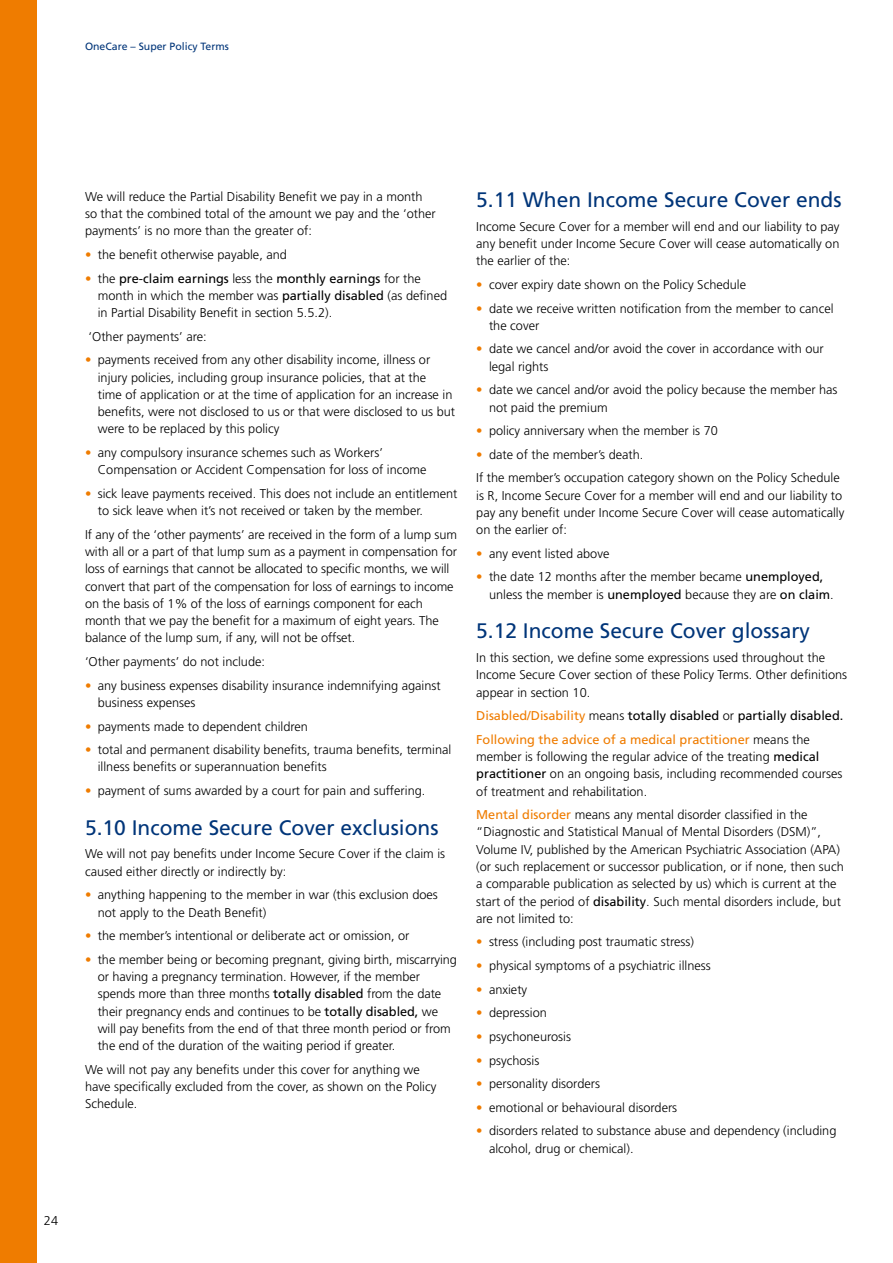
<style>
.page{position:relative;width:893px;height:1263px;background:#fff}
.page>*{position:absolute;margin:0;border:0;box-sizing:border-box;transform-origin:0 0}
.t1{font:21px "Frutiger";color:#003579}
.t2{font:300 12.75px/17.2px "Frutiger";color:#000}
.t3{font:12.75px/23.7px "Frutiger";color:#ef7c00}
.t4{font:10.5px "Frutiger";color:#003579}
.s1{color:#ef7c00}
.s2{font-weight:400}
.s3{font-weight:300;color:#000}
.s4{color:#000}
.s5{font-weight:400;color:#ef7c00}
</style>
<div class="page">
<div style="left:0;top:0;width:37px;height:1263px;background:#ef7c00"></div>
<p class="t4" style="left:85px;top:41px;width:145px">OneCare – Super Policy Terms</p>
<p class="t2" style="left:44px;top:1212px;width:16px">24</p>
<p class="t2" style="left:85px;top:188px;width:352px">We will reduce the Partial Disability Benefit we pay in a month so that the combined total of the amount we pay and the ‘other payments’ is no more than the greater of:</p>
<p class="t2" style="left:85px;top:246px;width:203px"><span class="s1">•</span> the benefit otherwise payable, and</p>
<p class="t2" style="left:98px;top:270px;width:351px;text-indent:-13px"><span class="s1">•</span> the <span class="s2">pre-claim earnings</span> less the <span class="s2">monthly earnings</span> for the month in which the member was <span class="s2">partially disabled</span> (as defined in Partial Disability Benefit in section 5.5.2).</p>
<p class="t2" style="left:89px;top:328px;width:120px">‘Other payments’ are:</p>
<p class="t2" style="left:98px;top:352px;width:359px;text-indent:-13px"><span class="s1">•</span> payments received from any other disability income, illness or injury policies, including group insurance policies, that at the<br>time of application or at the time of application for an increase in benefits, were not disclosed to us or that were disclosed to us but were to be replaced by this policy</p>
<p class="t2" style="left:98px;top:444px;width:330px;text-indent:-13px"><span class="s1">•</span> any compulsory insurance schemes such as Workers’<br>Compensation or Accident Compensation for loss of income</p>
<p class="t2" style="left:98px;top:485px;width:361px;text-indent:-13px"><span class="s1">•</span> sick leave payments received. This does not include an entitlement to sick leave when it’s not received or taken by the member.</p>
<p class="t2" style="left:85px;top:526px;width:374px">If any of the ‘other payments’ are received in the form of a lump sum with all or a part of that lump sum as a payment in compensation for loss of earnings that cannot be allocated to specific months, we will convert that part of the compensation for loss of earnings to income on the basis of 1% of the loss of earnings component for each month that we pay the benefit for a maximum of eight years. The balance of the lump sum, if any, will not be offset.</p>
<p class="t2" style="left:85px;top:653px;width:181px">‘Other payments’ do not include:</p>
<p class="t2" style="left:98px;top:677px;width:344px;text-indent:-13px"><span class="s1">•</span> any business expenses disability insurance indemnifying against business expenses</p>
<p class="t2" style="left:85px;top:718px;width:224px"><span class="s1">•</span> payments made to dependent children</p>
<p class="t2" style="left:98px;top:741px;width:355px;text-indent:-13px"><span class="s1">•</span> total and permanent disability benefits, trauma benefits, terminal illness benefits or superannuation benefits</p>
<p class="t2" style="left:85px;top:782px;width:342px"><span class="s1">•</span> payment of sums awarded by a court for pain and suffering.</p>
<h1 class="t1" style="left:85px;top:815px;width:355px">5.10 Income Secure Cover exclusions</h1>
<p class="t2" style="left:85px;top:845px;width:362px">We will not pay benefits under Income Secure Cover if the claim is caused either directly or indirectly by:</p>
<p class="t2" style="left:98px;top:886px;width:342px;text-indent:-13px"><span class="s1">•</span> anything happening to the member in war (this exclusion does not apply to the Death Benefit)</p>
<p class="t2" style="left:85px;top:927px;width:326px"><span class="s1">•</span> the member’s intentional or deliberate act or omission, or</p>
<p class="t2" style="left:98px;top:951px;width:361px;text-indent:-13px"><span class="s1">•</span> the member being or becoming pregnant, giving birth, miscarrying or having a pregnancy termination. However, if the member spends more than three months <span class="s2">totally disabled</span> from the date their pregnancy ends and continues to be <span class="s2">totally disabled,</span> we will pay benefits from the end of that three month period or from the end of the duration of the waiting period if greater.</p>
<p class="t2" style="left:85px;top:1061px;width:353px">We will not pay any benefits under this cover for anything we have specifically excluded from the cover, as shown on the Policy<br>Schedule.</p>
<h1 class="t1" style="left:476px;top:187px;width:367px">5.11 When Income Secure Cover ends</h1>
<p class="t2" style="left:476px;top:218px;width:365px;text-align:justify">Income Secure Cover for a member will end and our liability to pay any benefit under Income Secure Cover will cease automatically on the earlier of the:</p>
<p class="t2" style="left:476px;top:276px;width:271px"><span class="s1">•</span> cover expiry date shown on the Policy Schedule</p>
<p class="t2" style="left:489px;top:300px;width:346px;text-indent:-13px"><span class="s1">•</span> date we receive written notification from the member to cancel the cover</p>
<p class="t2" style="left:489px;top:341px;width:336px;text-indent:-13px"><span class="s1">•</span> date we cancel and/or avoid the cover in accordance with our legal rights</p>
<p class="t2" style="left:489px;top:381px;width:350px;text-indent:-13px"><span class="s1">•</span> date we cancel and/or avoid the policy because the member has not paid the premium</p>
<p class="t2" style="left:476px;top:422px;width:243px"><span class="s1">•</span> policy anniversary when the member is 70</p>
<p class="t2" style="left:476px;top:443px;width:365px;line-height:23.7px"><span class="s1">•</span> date of the member’s death.<br>If the member’s occupation category shown on the Policy Schedule</p>
<p class="t2" style="left:476px;top:487px;width:370px">is R, Income Secure Cover for a member will end and our liability to pay any benefit under Income Secure Cover will cease automatically on the earlier of:</p>
<p class="t2" style="left:476px;top:545px;width:135px"><span class="s1">•</span> any event listed above</p>
<p class="t2" style="left:489px;top:569px;width:346px;text-indent:-13px"><span class="s1">•</span> the date 12 months after the member became <span class="s2">unemployed, </span>unless the member is <span class="s2">unemployed</span> because they are <span class="s2">on claim</span>.</p>
<h1 class="t1" style="left:476px;top:619px;width:335px">5.12 Income Secure Cover glossary</h1>
<p class="t2" style="left:476px;top:649px;width:372px">In this section, we define some expressions used throughout the<br>Income Secure Cover section of these Policy Terms. Other definitions appear in section 10.</p>
<p class="t3" style="left:476px;top:704px;width:369px">Disabled/Disability <span class="s3">means</span> <span class="s4">totally disabled</span> <span class="s3">or</span> <span class="s4">partially disabled.<br></span>Following the advice of a medical practitioner <span class="s3">means the</span></p>
<p class="t2" style="left:476px;top:748px;width:368px">member is following the regular advice of the treating <span class="s2">medical practitioner</span> on an ongoing basis, including recommended courses of treatment and rehabilitation.</p>
<p class="t2" style="left:476px;top:806px;width:369px"><span class="s5">Mental disorder</span> means any mental disorder classified in the “Diagnostic and Statistical Manual of Mental Disorders (DSM)”, Volume IV, published by the American Psychiatric Association (APA) (or such replacement or successor publication, or if none, then such a comparable publication as selected by us) which is current at the start of the period of <span class="s2">disability</span>. Such mental disorders include, but are not limited to:</p>
<p class="t2" style="left:476px;top:933px;width:219px"><span class="s1">•</span> stress (including post traumatic stress)</p>
<p class="t2" style="left:476px;top:957px;width:236px"><span class="s1">•</span> physical symptoms of a psychiatric illness</p>
<p class="t2" style="left:476px;top:981px;width:52px"><span class="s1">•</span> anxiety</p>
<p class="t2" style="left:476px;top:1004px;width:72px"><span class="s1">•</span> depression</p>
<p class="t2" style="left:476px;top:1028px;width:96px"><span class="s1">•</span> psychoneurosis</p>
<p class="t2" style="left:476px;top:1052px;width:65px"><span class="s1">•</span> psychosis</p>
<p class="t2" style="left:476px;top:1075px;width:125px"><span class="s1">•</span> personality disorders</p>
<p class="t2" style="left:476px;top:1099px;width:202px"><span class="s1">•</span> emotional or behavioural disorders</p>
<p class="t2" style="left:489px;top:1122px;width:349px;text-indent:-13px"><span class="s1">•</span> disorders related to substance abuse and dependency (including alcohol, drug or chemical).</p>
</div>
